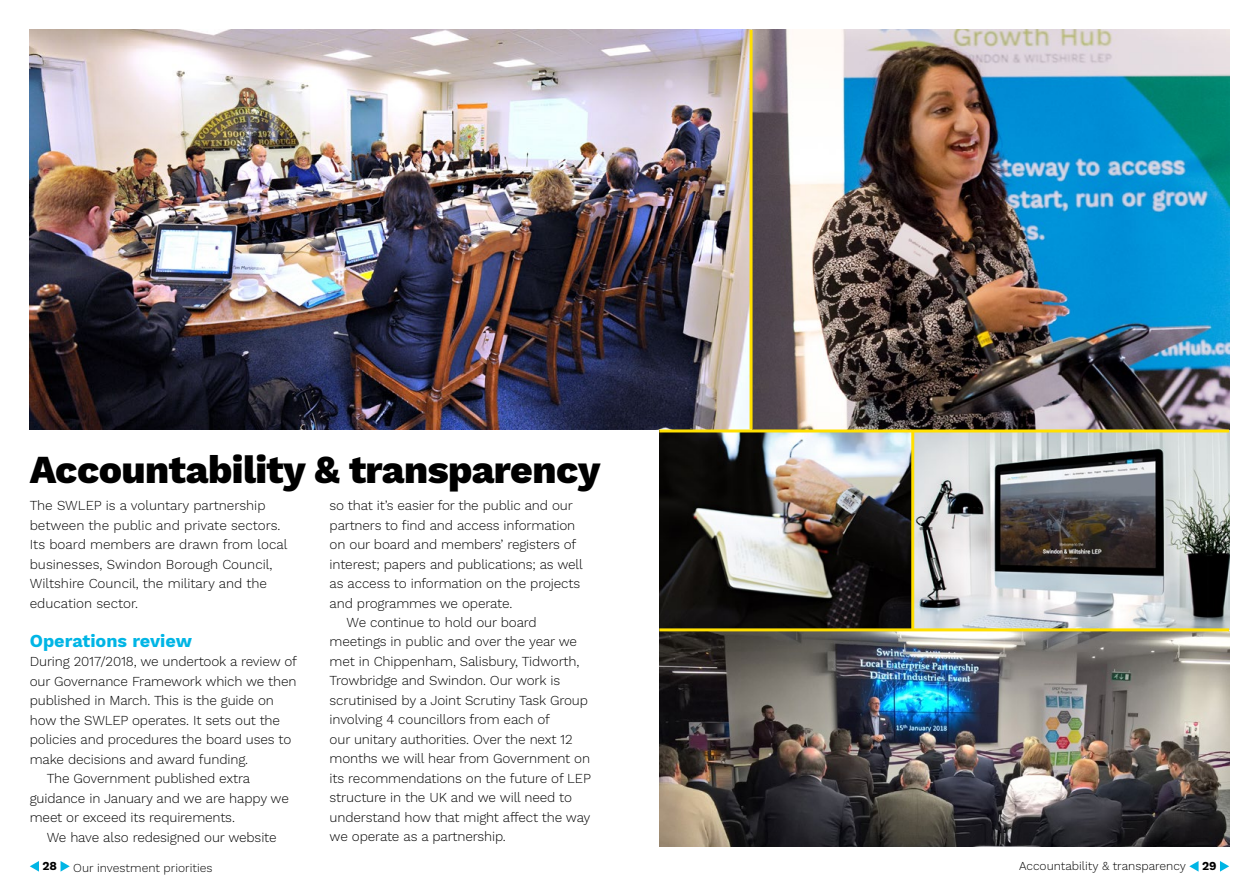
<style>
.page{position:relative;width:1259px;height:893px;background:#fff}
.page>*{position:absolute;margin:0;border:0;box-sizing:border-box;transform-origin:0 0}
.t1{font:800 39px "Work Sans";letter-spacing:-.015em;color:#000}
.t2{font:700 18px "Work Sans";color:#00b5e5}
.t3{font:300 13.5px/19.5px "Work Sans";letter-spacing:-.01em;color:#000}
.t4{font:300 12px "Work Sans";color:#000}
.t5{font:700 12px "Work Sans";color:#000}
</style>
<div class="page">
<img style="left:752px;top:30px;width:477px;height:399px">
<img style="left:30px;top:30px;width:719px;height:399px">
<svg style="left:30px;top:861px;width:9px;height:11px"></svg>
<svg style="left:61px;top:861px;width:9px;height:11px"></svg>
<svg style="left:1189px;top:861px;width:9px;height:11px"></svg>
<svg style="left:1220px;top:861px;width:9px;height:11px"></svg>
<hr style="left:749px;top:30px;width:3px;height:399px;background:#ffdf00">
<img style="left:659px;top:631px;width:570px;height:215px">
<img style="left:659px;top:432px;width:252px;height:196px">
<img style="left:914px;top:432px;width:315px;height:196px">
<hr style="left:911px;top:431px;width:3px;height:199px;background:#ffdf00">
<hr style="left:659px;top:628px;width:570px;height:3px;background:#ffdf00">
<hr style="left:659px;top:429px;width:570px;height:3px;background:#ffdf00">
<h1 class="t1" style="left:30px;top:447px;width:572px">Accountability &amp; transparency</h1>
<p class="t3" style="left:30px;top:496px;width:259px">The SWLEP is a voluntary partnership between the public and private sectors.<br>Its board members are drawn from local businesses, Swindon Borough Council, Wiltshire Council, the military and the education sector.</p>
<h2 class="t2" style="left:30px;top:630px;width:164px">Operations review</h2>
<p class="t3" style="left:30px;top:652px;width:269px">During 2017/2018, we undertook a review of</p>
<p class="t3" style="left:30px;top:672px;width:268px">our Governance Framework which we then</p>
<p class="t3" style="left:30px;top:691px;width:246px">published in March. This is the guide on</p>
<p class="t3" style="left:30px;top:711px;width:252px">how the SWLEP operates. It sets out the</p>
<p class="t3" style="left:30px;top:730px;width:263px">policies and procedures the board uses to</p>
<p class="t3" style="left:30px;top:750px;width:220px">make decisions and award funding.</p>
<p class="t3" style="left:47px;top:769px;width:205px">The Government published extra</p>
<p class="t3" style="left:30px;top:789px;width:261px">guidance in January and we are happy we</p>
<p class="t3" style="left:30px;top:808px;width:207px">meet or exceed its requirements.</p>
<p class="t3" style="left:47px;top:828px;width:231px">We have also redesigned our website</p>
<p class="t3" style="left:330px;top:496px;width:245px">so that it’s easier for the public and our</p>
<p class="t3" style="left:330px;top:516px;width:247px">partners to find and access information</p>
<p class="t3" style="left:330px;top:535px;width:248px">on our board and members’ registers of</p>
<p class="t3" style="left:330px;top:555px;width:255px">interest; papers and publications; as well</p>
<p class="t3" style="left:330px;top:574px;width:252px">as access to information on the projects</p>
<p class="t3" style="left:330px;top:594px;width:184px">and programmes we operate.</p>
<p class="t3" style="left:347px;top:613px;width:192px">We continue to hold our board</p>
<p class="t3" style="left:330px;top:633px;width:249px">meetings in public and over the year we</p>
<p class="t3" style="left:330px;top:652px;width:251px">met in Chippenham, Salisbury, Tidworth,</p>
<p class="t3" style="left:330px;top:672px;width:232px">Trowbridge and Swindon. Our work is</p>
<p class="t3" style="left:330px;top:691px;width:260px">scrutinised by a Joint Scrutiny Task Group</p>
<p class="t3" style="left:330px;top:711px;width:222px">involving 4 councillors from each of</p>
<p class="t3" style="left:330px;top:730px;width:244px">our unitary authorities. Over the next 12</p>
<p class="t3" style="left:330px;top:750px;width:262px">months we will hear from Government on</p>
<p class="t3" style="left:330px;top:769px;width:263px">its recommendations on the future of LEP</p>
<p class="t3" style="left:330px;top:789px;width:244px">structure in the UK and we will need to</p>
<p class="t3" style="left:330px;top:808px;width:262px">understand how that might affect the way</p>
<p class="t3" style="left:330px;top:828px;width:178px">we operate as a partnership.</p>
<p class="t5" style="left:42px;top:859px;width:16px">28</p>
<p class="t4" style="left:73px;top:860px;width:141px">Our investment priorities</p>
<p class="t4" style="left:1019px;top:859px;width:168px">Accountability &amp; transparency</p>
<p class="t5" style="left:1202px;top:859px;width:16px">29</p>
</div>
